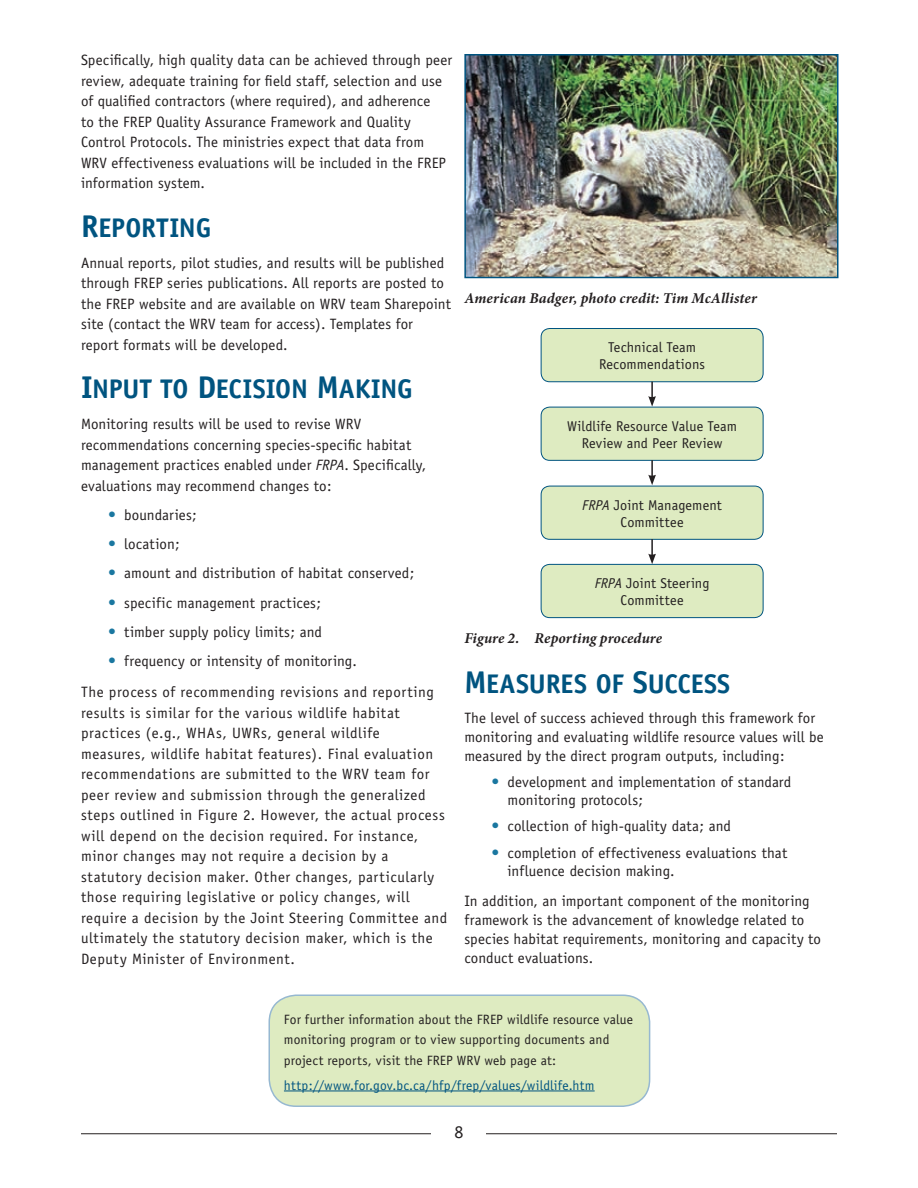
<style>
.page{position:relative;width:918px;height:1188px;background:#fff}
.page>*{position:absolute;margin:0;border:0;box-sizing:border-box;transform-origin:0 0}
.Heading_2{font:700 27px "Officina Sans";letter-spacing:-.01em;color:#005480}
.t1{font:18px "Officina Sans";color:#231f20}
.Body_text{font:15px/20.5px "Officina Sans";letter-spacing:.015em;color:#231f20}
.Body_text-2{font:15px/20.5px "Officina Sans";letter-spacing:.035em;color:#231f20}
.bullets_2{font:15px/17.7px "Officina Sans";letter-spacing:.005em;color:#231f20}
.t2{font:italic 700 15px "Minion Pro";letter-spacing:.005em;color:#231f20}
.Table{font:14.25px/17.1px "Officina Sans";letter-spacing:.005em;color:#231f20;text-align:center}
.Box_Text{font:13.5px/20.4px "Officina Sans";letter-spacing:.01em;color:#231f20}
.Box_Text-2{font:13.5px "Officina Sans";letter-spacing:.015em;color:#005480}
.s1{font-size:31.5px}
.s2{font-style:italic}
.s3{font-weight:700;font-size:15.75px;color:#1a77a0}
</style>
<div class="page">
<hr style="left:81px;top:1133px;width:756px;height:1px;background:#231f20">
<div style="left:432px;top:1123px;width:54px;height:18px;background:#fff"></div>
<div style="left:541px;top:328px;width:222px;height:54px;background:#deebc1;border-radius:9px"></div>
<div style="left:541px;top:328px;width:222px;height:54px;border:1px solid #005480;border-radius:9px"></div>
<svg style="left:648px;top:382px;width:8px;height:25px"></svg>
<div style="left:541px;top:407px;width:222px;height:53px;background:#deebc1;border-radius:9px"></div>
<div style="left:541px;top:407px;width:222px;height:54px;border:1px solid #005480;border-radius:9px"></div>
<svg style="left:648px;top:460px;width:8px;height:25px"></svg>
<div style="left:541px;top:486px;width:222px;height:53px;background:#deebc1;border-radius:9px"></div>
<div style="left:541px;top:486px;width:222px;height:54px;border:1px solid #005480;border-radius:9px"></div>
<svg style="left:648px;top:539px;width:8px;height:25px"></svg>
<div style="left:541px;top:564px;width:222px;height:54px;background:#deebc1;border-radius:9px"></div>
<div style="left:541px;top:564px;width:222px;height:54px;border:1px solid #005480;border-radius:9px"></div>
<img style="left:467px;top:57px;width:368px;height:218px">
<div style="left:464px;top:54px;width:374px;height:224px;border:2px solid #005480"></div>
<div style="left:269px;top:995px;width:381px;height:111px;background:#deebc1;border-radius:27px"></div>
<div style="left:268px;top:994px;width:382px;height:113px;border:2px solid #96b8d1;border-radius:27px"></div>
<hr style="left:284px;top:1091px;width:311px;height:1px;background:#005480">
<p class="Body_text" style="left:81px;top:50px;width:373px">Specifically, high quality data can be achieved through peer review, adequate training for field staff, selection and use of qualified contractors (where required), and adherence<br>to the FREP Quality Assurance Framework and Quality Control Protocols. The ministries expect that data from WRV effectiveness evaluations will be included in the FREP information system.</p>
<p class="Heading_2" style="left:81px;top:211px;width:59px"><span class="s1">R</span>EPORTI</p>
<p class="Heading_2" style="left:179px;top:211px;width:34px">NG</p>
<p class="Body_text" style="left:81px;top:253px;width:371px">Annual reports, pilot studies, and results will be published through FREP series publications. All reports are posted to the FREP website and are available on WRV team Sharepoint site (contact the WRV team for access). Templates for report formats will be developed.</p>
<p class="Heading_2" style="left:81px;top:372px;width:148px"><span class="s1">I</span>NPUT TO <span class="s1">D</span>ECISIO</p>
<p class="Heading_2" style="left:291px;top:372px;width:123px">N <span class="s1">M</span>AKING</p>
<p class="Body_text" style="left:81px;top:414px;width:347px">Monitoring results will be used to revise WRV recommendations concerning species-specific habitat management practices enabled under <span class="s2">FRPA</span>. Specifically, evaluations may recommend changes to:</p>
<p class="bullets_2" style="left:108px;top:506px;width:90px"><span class="s3">•</span> boundaries;</p>
<p class="bullets_2" style="left:108px;top:535px;width:73px"><span class="s3">•</span> location;</p>
<p class="bullets_2" style="left:108px;top:565px;width:308px"><span class="s3">•</span> amount and distribution of habitat conserved;</p>
<p class="bullets_2" style="left:108px;top:594px;width:214px"><span class="s3">•</span> specific management practices;</p>
<p class="bullets_2" style="left:108px;top:623px;width:216px"><span class="s3">•</span> timber supply policy limits; and</p>
<p class="bullets_2" style="left:108px;top:652px;width:250px"><span class="s3">•</span> frequency or intensity of monitoring.</p>
<p class="Body_text-2" style="left:81px;top:682px;width:368px">The process of recommending revisions and reporting results is similar for the various wildlife habitat practices (e.g., WHAs, UWRs, general wildlife measures, wildlife habitat features). Final evaluation recommendations are submitted to the WRV team for peer review and submission through the generalized steps outlined in Figure 2. However, the actual process will depend on the decision required. For instance, minor changes may not require a decision by a statutory decision maker. Other changes, particularly those requiring legislative or policy changes, will require a decision by the Joint Steering Committee and ultimately the statutory decision maker, which is the Deputy Minister of Environment.</p>
<p class="t2" style="left:464px;top:287px;width:294px">American Badger, photo credit: Tim McAllister</p>
<p class="Table" style="left:599px;top:339px;width:107px">Technical Team<br>Recommendations</p>
<p class="Table" style="left:567px;top:417px;width:171px">Wildlife Resource Value Team<br>Review and Peer Review</p>
<p class="Table" style="left:582px;top:496px;width:141px"><span class="s2">FRPA</span> Joint Management<br>Committee</p>
<p class="Table" style="left:595px;top:575px;width:116px"><span class="s2">FRPA</span> Joint Steering<br>Committee</p>
<p class="t2" style="left:464px;top:628px;width:199px">Figure 2. Reporting procedure</p>
<p class="Heading_2" style="left:464px;top:667px;width:37px"><span class="s1">M</span>EASURES</p>
<p class="Heading_2" style="left:596px;top:667px;width:67px">OF <span class="s1">S</span>UCCESS</p>
<p class="Body_text" style="left:464px;top:708px;width:361px;line-height:19.4px">The level of success achieved through this framework for monitoring and evaluating wildlife resource values will be measured by the direct program outputs, including:</p>
<p class="bullets_2" style="left:508px;top:774px;width:285px;text-indent:-16px"><span class="s3">•</span> development and implementation of standard monitoring protocols;</p>
<p class="bullets_2" style="left:491px;top:817px;width:241px"><span class="s3">•</span> collection of high-quality data; and</p>
<p class="bullets_2" style="left:508px;top:844px;width:281px;text-indent:-16px"><span class="s3">•</span> completion of effectiveness evaluations that influence decision making.</p>
<p class="Body_text" style="left:464px;top:891px;width:358px;line-height:19.2px">In addition, an important component of the monitoring framework is the advancement of knowledge related to species habitat requirements, monitoring and capacity to conduct evaluations.</p>
<p class="Box_Text" style="left:284px;top:1009px;width:351px">For further information about the FREP wildlife resource value monitoring program or to view supporting documents and project reports, visit the FREP WRV web page at:</p>
<p class="Box_Text-2" style="left:284px;top:1077px;width:312px">http://www.for.gov.bc.ca/hfp/frep/values/wildlife.htm</p>
<p class="t1" style="left:454px;top:1121px;width:10px">8</p>
</div>
